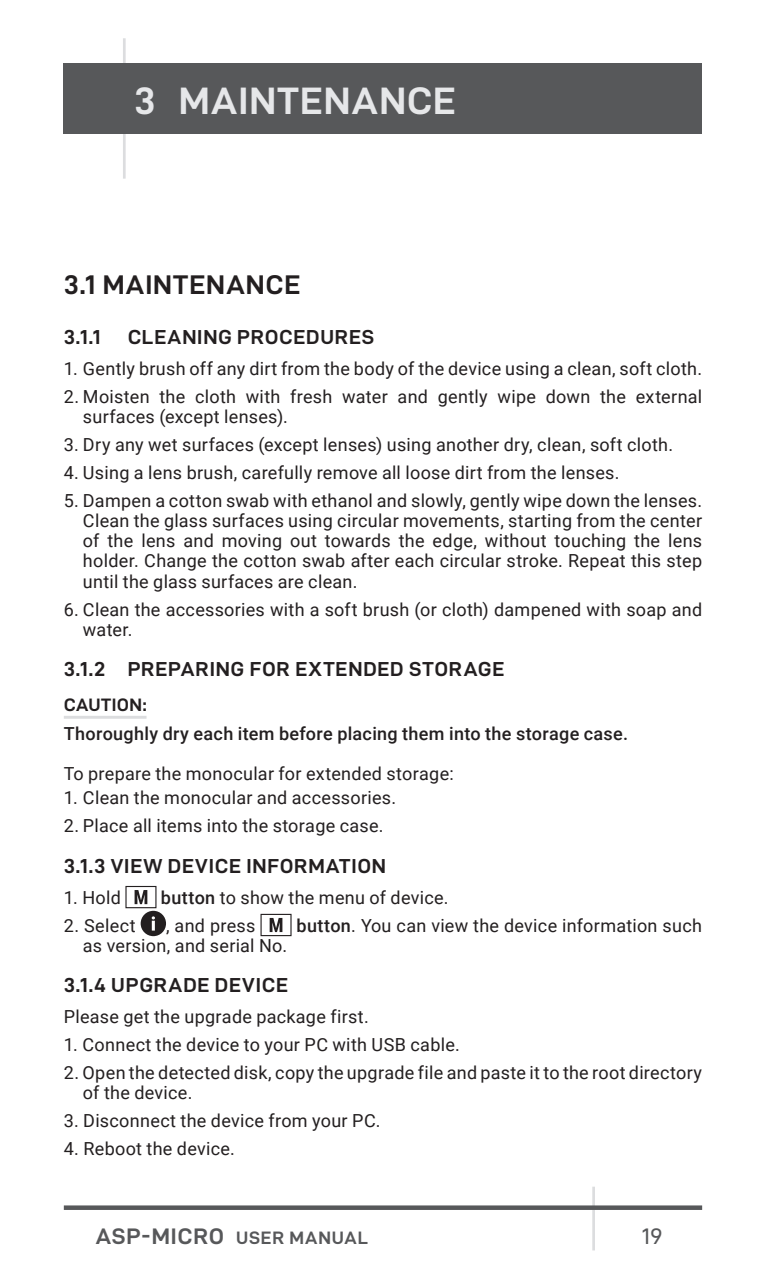
<style>
.page{position:relative;width:766px;height:1276px;background:#fff}
.page>*{position:absolute;margin:0;border:0;box-sizing:border-box;transform-origin:0 0}
.t1{font:38.25px "D DIN Exp Bold";letter-spacing:.035em;color:#e6e7e9}
.t2{font:27px "D DIN Exp Bold";letter-spacing:.04em;color:#231f20}
.t3{font:22.5px "D DIN Exp";color:#57585a}
.t4{font:20.25px "D DIN Exp Bold";letter-spacing:.04em;color:#231f20}
.t5{font:18px/20.2px "Roboto";letter-spacing:.015em;color:#231f20}
.t6{font:500 18px "Roboto";letter-spacing:.015em;color:#231f20}
.t7{font:18px "D DIN Exp Bold";letter-spacing:.05em;color:#57585a}
.t8{font:18px "D DIN Exp Bold";letter-spacing:.02em;color:#231f20}
.s1{font-weight:500}
.s2{font-size:22.5px}
</style>
<div class="page">
<hr style="left:592px;top:1186px;width:2px;height:64px;background:#dcdddf">
<div style="left:64px;top:1205px;width:638px;height:5px;background:#57585a"></div>
<hr style="left:123px;top:38px;width:3px;height:141px;background:#dcdddf">
<div style="left:64px;top:64px;width:638px;height:70px;background:#57585a"></div>
<hr style="left:64px;top:716px;width:82px;height:3px;background:#dcdddf">
<svg style="left:134px;top:890px;width:13px;height:14px"></svg>
<div style="left:125px;top:886px;width:31px;height:22px;border:1px solid #231f20"></div>
<svg style="left:141px;top:911px;width:25px;height:25px"></svg>
<svg style="left:269px;top:918px;width:13px;height:14px"></svg>
<div style="left:260px;top:914px;width:31px;height:22px;border:1px solid #231f20"></div>
<h1 class="t1" style="left:134px;top:79px;width:323px">3 MAINTENANCE</h1>
<h2 class="t2" style="left:64px;top:270px;width:238px">3.1 MAINTENANCE</h2>
<p class="t4" style="left:64px;top:325px;width:38px">3.1.1</p>
<p class="t4" style="left:128px;top:325px;width:248px">CLEANING PROCEDURES</p>
<p class="t5" style="left:64px;top:358px;width:639px">1. Gently brush off any dirt from the body of the device using a clean, soft cloth.</p>
<p class="t5" style="left:83px;top:385px;width:620px;text-indent:-19px">2. Moisten the cloth with fresh water and gently wipe down the external surfaces (except lenses).</p>
<p class="t5" style="left:64px;top:434px;width:610px">3. Dry any wet surfaces (except lenses) using another dry, clean, soft cloth.</p>
<p class="t5" style="left:64px;top:461px;width:557px">4. Using a lens brush, carefully remove all loose dirt from the lenses.</p>
<p class="t5" style="left:83px;top:489px;width:620px;text-align:justify;text-indent:-19px">5. Dampen a cotton swab with ethanol and slowly, gently wipe down the lenses.<br>Clean the glass surfaces using circular movements, starting from the center of the lens and moving out towards the edge, without touching the lens holder. Change the cotton swab after each circular stroke. Repeat this step until the glass surfaces are clean.</p>
<p class="t5" style="left:83px;top:598px;width:620px;text-indent:-19px">6. Clean the accessories with a soft brush (or cloth) dampened with soap and water.</p>
<p class="t4" style="left:64px;top:658px;width:442px">3.1.2 PREPARING FOR EXTENDED STORAGE</p>
<p class="t8" style="left:64px;top:694px;width:84px">CAUTION:</p>
<p class="t6" style="left:64px;top:721px;width:565px">Thoroughly dry each item before placing them into the storage case.</p>
<p class="t5" style="left:64px;top:762px;width:391px">To prepare the monocular for extended storage:</p>
<p class="t5" style="left:64px;top:787px;width:334px">1. Clean the monocular and accessories.</p>
<p class="t5" style="left:64px;top:815px;width:321px">2. Place all items into the storage case.</p>
<p class="t4" style="left:64px;top:854px;width:323px">3.1.3 VIEW DEVICE INFORMATION</p>
<p class="t5" style="left:64px;top:886px;width:59px">1. Hold</p>
<p class="t5" style="left:161px;top:886px;width:289px"><span class="s1">button</span> to show the menu of device.</p>
<p class="t5" style="left:64px;top:914px;width:73px">2. Select</p>
<p class="t5" style="left:166px;top:914px;width:91px">, and press</p>
<p class="t5" style="left:296px;top:914px;width:407px"><span class="s1">button</span>. You can view the device information such</p>
<p class="t5" style="left:83px;top:934px;width:206px">as version, and serial No.</p>
<p class="t4" style="left:64px;top:974px;width:226px">3.1.4 UPGRADE DEVICE</p>
<p class="t5" style="left:64px;top:1006px;width:306px">Please get the upgrade package first.</p>
<p class="t5" style="left:64px;top:1034px;width:397px">1. Connect the device to your PC with USB cable.</p>
<p class="t5" style="left:83px;top:1062px;width:620px;text-indent:-19px">2. Open the detected disk, copy the upgrade file and paste it to the root directory of the device.</p>
<p class="t5" style="left:64px;top:1110px;width:318px">3. Disconnect the device from your PC.</p>
<p class="t5" style="left:64px;top:1138px;width:173px">4. Reboot the device.</p>
<p class="t7" style="left:96px;top:1227px;width:274px"><span class="s2">ASP-MICRO</span> USER MANUAL</p>
<p class="t3" style="left:641px;top:1223px;width:22px">19</p>
</div>
